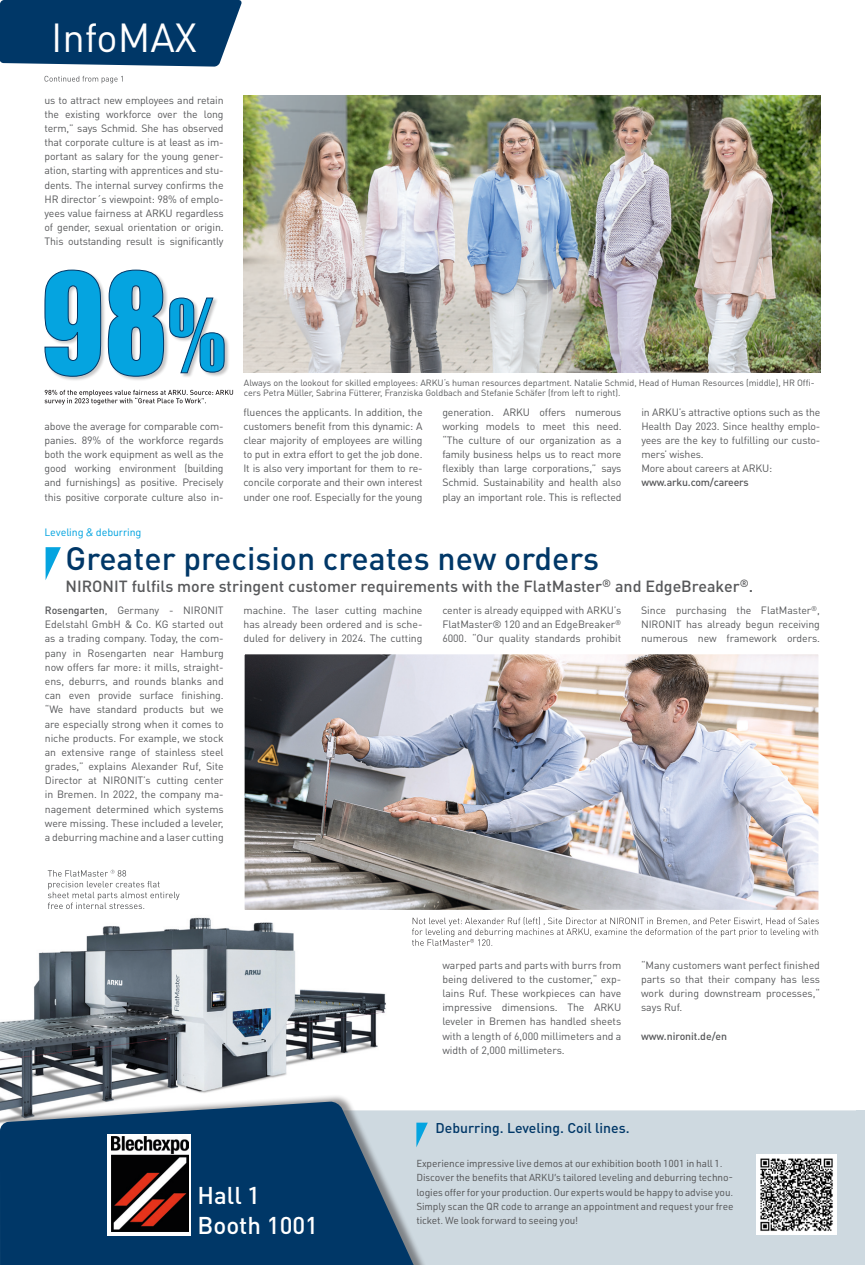
<style>
.page{position:relative;width:865px;height:1265px;background:#fff}
.page>*{position:absolute;margin:0;border:0;box-sizing:border-box;transform-origin:0 0}
.t1{font:40px "DIN Pro";color:#fff}
._1__Headline{font:500 32px "DIN Pro";color:#003767}
.t2{font:500 24px "DIN Pro";color:#fff}
._1__Headline-2{font:500 16px "DIN Pro";color:#57585a}
.t3{font:500 14px "DIN Pro";color:#003767}
._4__Fließtext{font:10.5px/14.2px "DIN Pro";letter-spacing:-.015em;color:#57585a;text-align:justify}
._4__Fließtext-2{font:500 10.5px "DIN Pro";letter-spacing:-.015em;color:#57585a}
._4__Fließtext-3{font:10.5px "URWDIN";letter-spacing:-.01em;color:#05a4e0}
._6__Ticker__Text{font:10px/14.2px "URWDIN";letter-spacing:-.01em;color:#57585a;text-align:justify}
._5__Bildunterschrift{font:9px "DIN Pro";letter-spacing:-.005em;color:#57585a}
.s1{font-weight:500}
.s2{font-family:"URWDIN"}
</style>
<div class="page">
<img style="left:0;top:870px;width:416px;height:223px">
<div style="left:426px;top:1110px;width:430px;height:154px;background:#ced9e0"></div>
<svg style="left:0;top:0;width:242px;height:67px;background:#134672"></svg>
<div style="left:856px;top:1110px;width:9px;height:154px;background:#ced9e0"></div>
<svg style="left:426px;top:1122px;width:2px;height:25px"></svg>
<div style="left:0;top:1093px;width:426px;height:171px;background:#231f20;opacity:.46"></div>
<svg style="left:0;top:1101px;width:417px;height:163px;background:#24527a"></svg>
<img style="left:757px;top:1154px;width:80px;height:80px">
<svg style="left:108px;top:1134px;width:83px;height:101px"></svg>
<img style="left:112px;top:1136px;width:76px;height:94px">
<svg style="left:46px;top:547px;width:15px;height:32px"></svg>
<img style="left:246px;top:655px;width:571px;height:253px">
<div style="left:243px;top:652px;width:577px;height:259px;border:2px solid #fff"></div>
<img style="left:243px;top:96px;width:577px;height:277px">
<div style="left:169px;top:297px;width:61px;height:81px;background:#231f20;opacity:.26"></div>
<div style="left:44px;top:269px;width:125px;height:113px;background:#231f20;opacity:.25"></div>
<svg style="left:44px;top:269px;width:181px;height:108px"></svg>
<svg style="left:45px;top:390px;width:188px;height:15px"></svg>
<svg style="left:48px;top:869px;width:132px;height:40px"></svg>
<svg style="left:45px;top:76px;width:78px;height:7px"></svg>
<svg style="left:412px;top:916px;width:407px;height:29px"></svg>
<p class="t1" style="left:51px;top:10px;width:147px">InfoMAX</p>
<p class="_4__Fließtext" style="left:45px;top:92px;width:181px">us to attract new employees and retain the existing workforce over the long term,” says Schmid. She has observed that corporate culture is at least as im&shy;portant as salary for the young gener&shy;ation, starting with apprentices and stu&shy;dents. The internal survey confirms the HR director´s viewpoint: 98% of emplo&shy;yees value fairness at ARKU regardless of gender, sexual orientation or origin.<br>This outstanding result is significantly</p>
<p class="_4__Fließtext" style="left:45px;top:418px;width:181px">above the average for comparable com&shy;panies. 89% of the workforce regards both the work equipment as well as the good working environment (building and furnishings) as positive. Precisely this positive corporate culture also in-</p>
<p class="_4__Fließtext-3" style="left:45px;top:525px;width:98px">Leveling &amp; deburring</p>
<p class="_5__Bildunterschrift" style="left:244px;top:376px;width:569px">Always on the lookout for skilled employees: ARKU‘s human resources department. Natalie Schmid, Head of Human Resources (middle), HR Offi----</p>
<p class="_5__Bildunterschrift" style="left:244px;top:386px;width:378px">cers Petra Müller, Sabrina Fütterer, Franziska Goldbach and Stefanie Schäfer (from left to right).</p>
<p class="_4__Fließtext" style="left:243px;top:404px;width:181px">fluences the applicants. In addition, the customers benefit from this dynamic: A clear majority of employees are willing to put in extra effort to get the job done.<br>It is also very important for them to re&shy;concile corporate and their own interest under one roof. Especially for the young</p>
<p class="_4__Fließtext" style="left:442px;top:404px;width:181px">generation. ARKU offers numerous working models to meet this need. “The culture of our organization as a family business helps us to react more flexibly than large corporations,” says Schmid. Sustainability and health also play an important role. This is reflected</p>
<p class="_4__Fließtext" style="left:641px;top:404px;width:181px">in ARKU’s attractive options such as the Health Day 2023. Since healthy emplo&shy;yees are the key to fulfilling our custo&shy;mers’ wishes.</p>
<p class="_4__Fließtext" style="left:641px;top:461px;width:133px">More about careers at ARKU:</p>
<p class="_4__Fließtext-2" style="left:641px;top:475px;width:109px">www.arku.com/careers</p>
<p class="_1__Headline" style="left:66px;top:537px;width:535px">Greater precision creates new orders</p>
<p class="_1__Headline-2" style="left:66px;top:575px;width:689px">NIRONIT fulfils more stringent customer requirements with the FlatMaster<sup>®</sup> and EdgeBreaker<sup>®</sup>.</p>
<p class="_4__Fließtext" style="left:45px;top:602px;width:180px"><span class="s1">Rosengarten</span>, Germany - NIRONIT Edelstahl GmbH &amp; Co. KG started out as a trading company. Today, the com&shy;pany in Rosengarten near Hamburg now offers far more: it mills, straight&shy;ens, deburrs, and rounds blanks and can even provide surface finishing. “We have standard products but we are especially strong when it comes to niche products. For example, we stock an extensive range of stainless steel grades,” explains Alexander Ruf, Site Director at NIRONIT’s cutting center in Bremen. In 2022, the company ma&shy;nagement determined which systems were missing. These included a leveler, a deburring machine and a laser cutting</p>
<p class="_4__Fließtext" style="left:243px;top:602px;width:180px">machine. The laser cutting machine has already been ordered and is sche&shy;duled for delivery in 2024. The cutting</p>
<p class="_4__Fließtext" style="left:442px;top:602px;width:180px">center is already equipped with ARKU’s FlatMaster® 120 and an EdgeBreaker<sup>® </sup>6000. “Our quality standards prohibit</p>
<p class="_4__Fließtext" style="left:641px;top:602px;width:180px">Since purchasing the FlatMaster<sup>®</sup>, NIRONIT has already begun receiving numerous new framework orders.</p>
<p class="_4__Fließtext" style="left:442px;top:957px;width:180px">warped parts and parts with burrs from being delivered to the customer,“ exp&shy;lains Ruf. These workpieces can have impressive dimensions. The ARKU leveler in Bremen has handled sheets with a length of 6,000 millimeters and a width of 2,000 millimeters.</p>
<p class="_4__Fließtext" style="left:641px;top:957px;width:180px">“Many customers want perfect finished parts so that their company has less work during downstream processes,“ says Ruf.</p>
<p class="_4__Fließtext-2" style="left:641px;top:1028px;width:88px">www.nironit.de/en</p>
<p class="t3" style="left:435px;top:1117px;width:195px">Deburring. Leveling. Coil lines.</p>
<p class="t2" style="left:198px;top:1178px;width:64px">Hall <span class="s2">1</span></p>
<p class="t2" style="left:198px;top:1208px;width:122px">Booth 1001</p>
<p class="_6__Ticker__Text" style="left:416px;top:1155px;width:308px">Experience impressive live demos at our exhibition booth 1001 in hall 1.</p>
<p class="_6__Ticker__Text" style="left:416px;top:1170px;width:318px">Discover the benefits that ARKU’s tailored leveling and deburring techno&shy;logies offer for your production. Our experts would be happy to advise you.<br>Simply scan the QR code to arrange an appointment and request your free ticket. We look forward to seeing you!</p>
</div>
